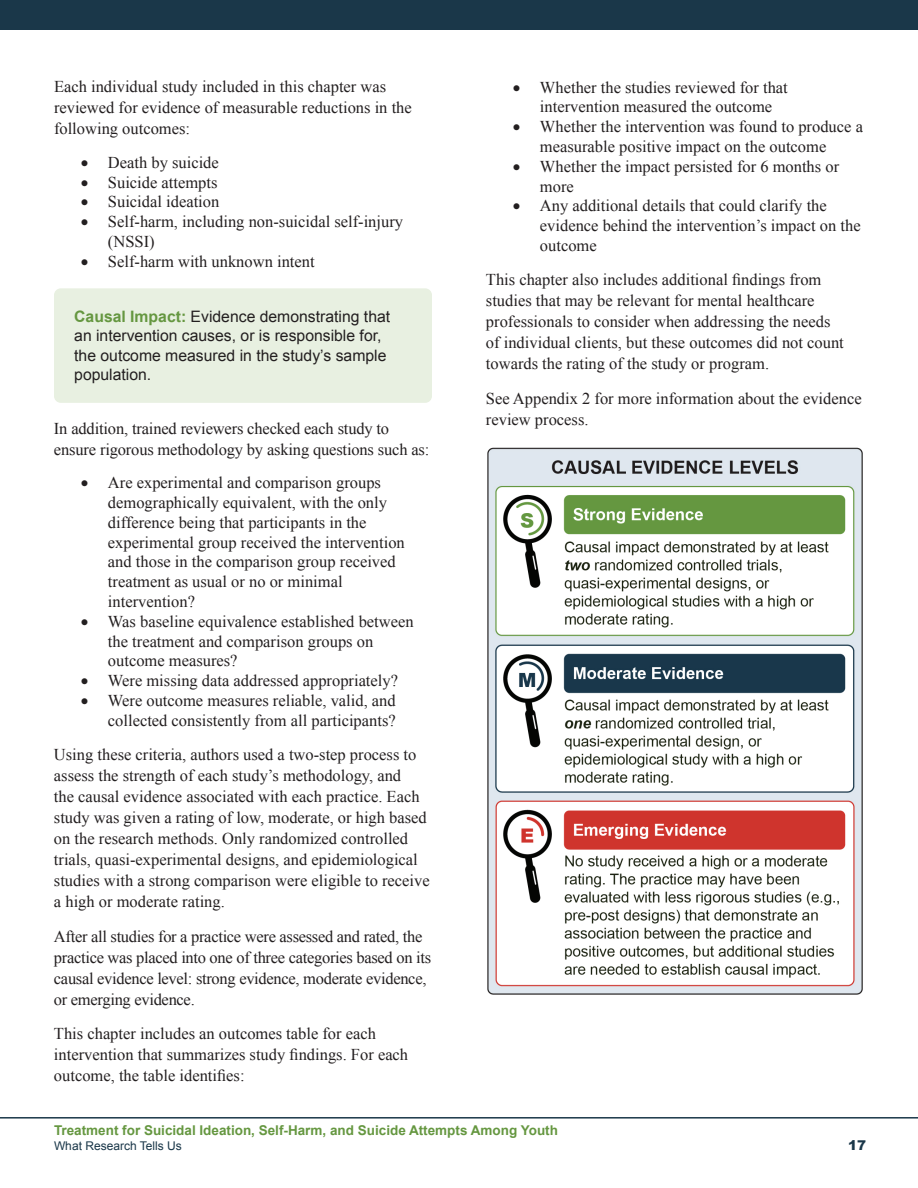
<style>
.page{position:relative;width:918px;height:1188px;background:#fff}
.page>*{position:absolute;margin:0;border:0;box-sizing:border-box;transform-origin:0 0}
.t1{font:16.5px/21px "Times New Roman";color:#231f20}
.t2{font:16.5px/21px "Times New Roman";letter-spacing:-.02em;color:#231f20}
.t3{font:15.75px/19.5px "Arial";color:#231f20}
.t4{font:700 13.5px "Arial";color:#659740}
.t5{font:900 13.5px "Arial";color:#1a3749}
.t6{font:12px "Arial";color:#1a3749}
.s1{font-weight:700;color:#659740}
</style>
<div class="page">
<hr style="left:0;top:1117px;width:918px;height:2px;background:#1a3749">
<div style="left:0;top:0;width:918px;height:30px;background:#1a3749"></div>
<div style="left:54px;top:288px;width:378px;height:115px;background:#e8f0e1;border-radius:7px"></div>
<img style="left:487px;top:447px;width:376px;height:548px">
<p class="t1" style="left:54px;top:76px;width:359px">Each individual study included in this chapter was reviewed for evidence of measurable reductions in the following outcomes:</p>
<p class="t1" style="left:81px;top:151px;width:139px">• Death by suicide</p>
<p class="t1" style="left:81px;top:171px;width:138px">• Suicide attempts</p>
<p class="t1" style="left:81px;top:191px;width:140px">• Suicidal ideation</p>
<p class="t1" style="left:108px;top:211px;width:297px;line-height:19.8px;text-indent:-27px">• Self-harm, including non-suicidal self-injury (NSSI)</p>
<p class="t1" style="left:81px;top:250px;width:235px">• Self-harm with unknown intent</p>
<p class="t3" style="left:74px;top:306px;width:318px"><span class="s1">Causal Impact:</span> Evidence demonstrating that an intervention causes, or is responsible for, the outcome measured in the study’s sample population.</p>
<p class="t1" style="left:54px;top:418px;width:377px">In addition, trained reviewers checked each study to ensure rigorous methodology by asking questions such as:</p>
<p class="t1" style="left:108px;top:473px;width:298px;line-height:19.8px;text-indent:-27px">• Are experimental and comparison groups demographically equivalent, with the only difference being that participants in the experimental group received the intervention and those in the comparison group received treatment as usual or no or minimal intervention?</p>
<p class="t1" style="left:108px;top:611px;width:307px;line-height:19.8px;text-indent:-27px">• Was baseline equivalence established between the treatment and comparison groups on outcome measures?</p>
<p class="t1" style="left:81px;top:670px;width:319px">• Were missing data addressed appropriately?</p>
<p class="t1" style="left:81px;top:690px;width:316px;line-height:19.8px;text-align:right">• Were outcome measures reliable, valid, and collected consistently from all participants?</p>
<p class="t1" style="left:54px;top:744px;width:377px">Using these criteria, authors used a two-step process to assess the strength of each study’s methodology, and<br>the causal evidence associated with each practice. Each study was given a rating of low, moderate, or high based on the research methods. Only randomized controlled trials, quasi-experimental designs, and epidemiological studies with a strong comparison were eligible to receive a high or moderate rating.</p>
<p class="t2" style="left:54px;top:926px;width:379px">After all studies for a practice were assessed and rated, the practice was placed into one of three categories based on its causal evidence level: strong evidence, moderate evidence, or emerging evidence.</p>
<p class="t1" style="left:54px;top:1023px;width:356px">This chapter includes an outcomes table for each intervention that summarizes study findings. For each outcome, the table identifies:</p>
<p class="t1" style="left:540px;top:77px;width:249px;line-height:19.8px;text-indent:-27px">• Whether the studies reviewed for that intervention measured the outcome</p>
<p class="t1" style="left:513px;top:116px;width:352px;line-height:19.8px;text-align:center">• Whether the intervention was found to produce a measurable positive impact on the outcome</p>
<p class="t1" style="left:540px;top:156px;width:301px;line-height:19.8px;text-indent:-27px">• Whether the impact persisted for 6 months or more</p>
<p class="t1" style="left:540px;top:196px;width:322px;line-height:19.8px;text-indent:-27px">• Any additional details that could clarify the evidence behind the intervention’s impact on the outcome</p>
<p class="t1" style="left:486px;top:269px;width:359px">This chapter also includes additional findings from studies that may be relevant for mental healthcare professionals to consider when addressing the needs of individual clients, but these outcomes did not count towards the rating of the study or program.</p>
<p class="t1" style="left:486px;top:388px;width:377px">See Appendix 2 for more information about the evidence review process.</p>
<p class="t4" style="left:54px;top:1121px;width:506px">Treatment for Suicidal Ideation, Self-Harm, and Suicide Attempts Among Youth</p>
<p class="t6" style="left:54px;top:1138px;width:129px">What Research Tells Us</p>
<p class="t5" style="left:848px;top:1135px;width:20px">17</p>
</div>
